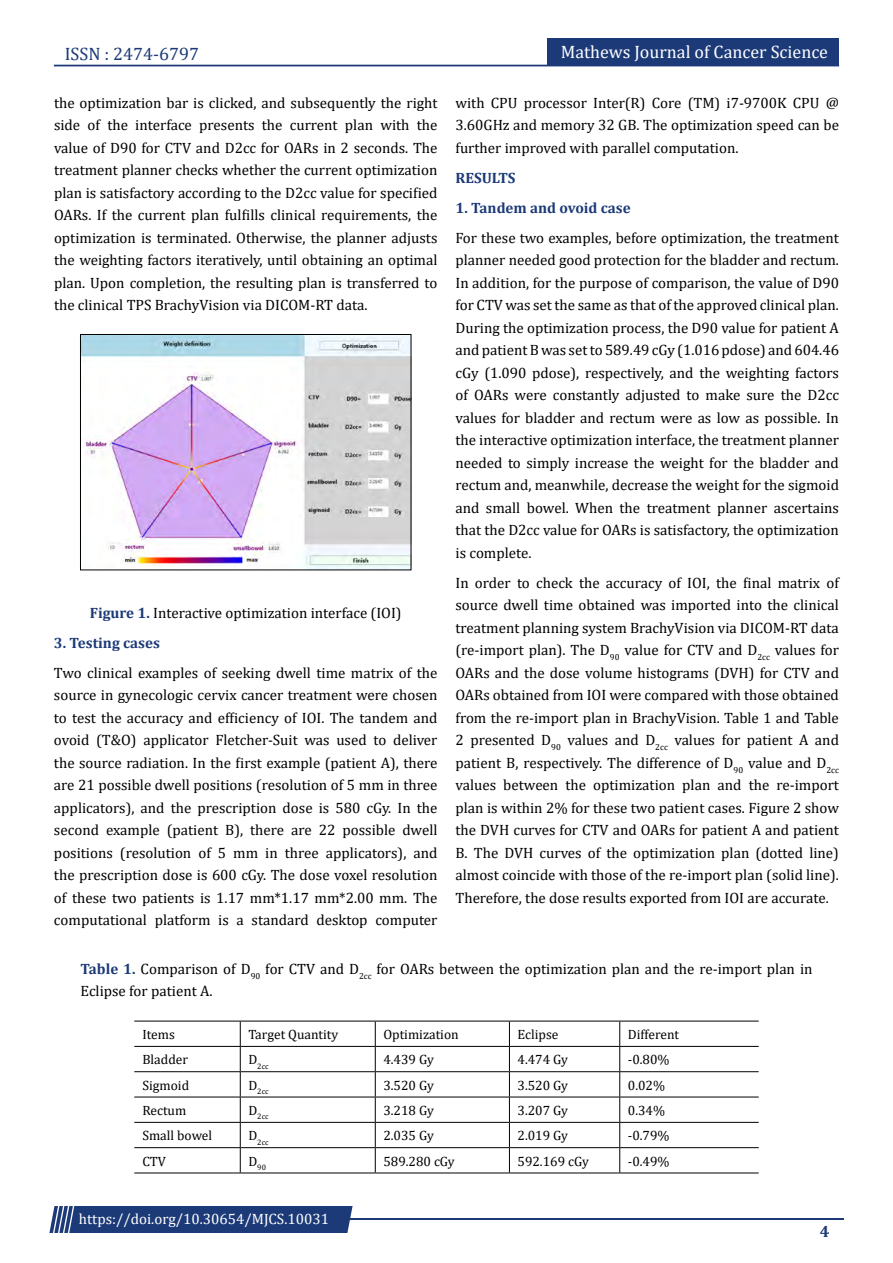
<style>
.page{position:relative;width:893px;height:1263px;background:#fff}
.page>*{position:absolute;margin:0;border:0;box-sizing:border-box;transform-origin:0 0}
.t1{font:18px "Cambria";color:#fff}
.t2{font:18px "Cambria";color:#1c3a78}
.t3{font:700 16.5px "Cambria";color:#1c3a78}
.t4{font:15px/22.5px "Cambria";color:#000;text-align:justify}
.t5{font:700 15px "Cambria";color:#1c3a78}
.t6{font:15px "Cambria";color:#fff}
.t7{font:13.5px "Cambria";color:#000}
.t8{font:7.8px "Cambria";color:#000}
.s1{font-weight:700;color:#1c3a78}
</style>
<div class="page">
<div style="left:54px;top:65px;width:785px;height:1px;border:1px solid #1c3a78"></div>
<div style="left:548px;top:39px;width:291px;height:27px;background:#1c3a78"></div>
<hr style="left:310px;top:1219px;width:534px;height:1px;background:#1c3a78">
<div style="left:49px;top:1206px;width:304px;height:27px;background:#1c3a78"></div>
<img style="left:82px;top:336px;width:327px;height:232px">
<div style="left:80px;top:334px;width:331px;height:236px;border:1px solid #000"></div>
<hr style="left:134px;top:1021px;width:106px;height:1px;background:#000">
<hr style="left:240px;top:1021px;width:135px;height:1px;background:#000">
<hr style="left:375px;top:1021px;width:134px;height:1px;background:#000">
<hr style="left:509px;top:1021px;width:111px;height:1px;background:#000">
<hr style="left:620px;top:1021px;width:139px;height:1px;background:#000">
<hr style="left:134px;top:1046px;width:106px;height:1px;background:#000">
<hr style="left:240px;top:1046px;width:135px;height:1px;background:#000">
<hr style="left:375px;top:1046px;width:134px;height:1px;background:#000">
<hr style="left:509px;top:1046px;width:111px;height:1px;background:#000">
<hr style="left:620px;top:1046px;width:139px;height:1px;background:#000">
<hr style="left:134px;top:1071px;width:106px;height:1px;background:#000">
<hr style="left:240px;top:1071px;width:135px;height:1px;background:#000">
<hr style="left:375px;top:1071px;width:134px;height:1px;background:#000">
<hr style="left:509px;top:1071px;width:111px;height:1px;background:#000">
<hr style="left:620px;top:1071px;width:139px;height:1px;background:#000">
<hr style="left:134px;top:1097px;width:106px;height:1px;background:#000">
<hr style="left:240px;top:1097px;width:135px;height:1px;background:#000">
<hr style="left:375px;top:1097px;width:134px;height:1px;background:#000">
<hr style="left:509px;top:1097px;width:111px;height:1px;background:#000">
<hr style="left:620px;top:1097px;width:139px;height:1px;background:#000">
<hr style="left:134px;top:1122px;width:106px;height:1px;background:#000">
<hr style="left:240px;top:1122px;width:135px;height:1px;background:#000">
<hr style="left:375px;top:1122px;width:134px;height:1px;background:#000">
<hr style="left:509px;top:1122px;width:111px;height:1px;background:#000">
<hr style="left:620px;top:1122px;width:139px;height:1px;background:#000">
<hr style="left:134px;top:1147px;width:106px;height:1px;background:#000">
<hr style="left:240px;top:1147px;width:135px;height:1px;background:#000">
<hr style="left:375px;top:1147px;width:134px;height:1px;background:#000">
<hr style="left:509px;top:1147px;width:111px;height:1px;background:#000">
<hr style="left:620px;top:1147px;width:139px;height:1px;background:#000">
<hr style="left:134px;top:1172px;width:106px;height:1px;background:#000">
<hr style="left:240px;top:1172px;width:135px;height:1px;background:#000">
<hr style="left:375px;top:1172px;width:134px;height:1px;background:#000">
<hr style="left:509px;top:1172px;width:111px;height:1px;background:#000">
<hr style="left:620px;top:1172px;width:139px;height:1px;background:#000">
<svg style="left:240px;top:1021px;width:1px;height:151px"></svg>
<svg style="left:375px;top:1021px;width:1px;height:151px"></svg>
<svg style="left:509px;top:1021px;width:1px;height:151px"></svg>
<svg style="left:619px;top:1021px;width:1px;height:151px"></svg>
<p class="t2" style="left:65px;top:43px;width:136px">ISSN : 2474-6797</p>
<p class="t4" style="left:54px;top:91px;width:385px">the optimization bar is clicked, and subsequently the right side of the interface presents the current plan with the value of D90 for CTV and D2cc for OARs in 2 seconds. The treatment planner checks whether the current optimization plan is satisfactory according to the D2cc value for specified OARs. If the current plan fulfills clinical requirements, the optimization is terminated. Otherwise, the planner adjusts the weighting factors iteratively, until obtaining an optimal plan. Upon completion, the resulting plan is transferred to the clinical TPS BrachyVision via DICOM-RT data.</p>
<p class="t4" style="left:90px;top:601px;width:313px"><span class="s1">Figure 1.</span> Interactive optimization interface (IOI)</p>
<p class="t5" style="left:54px;top:632px;width:107px">3. Testing cases</p>
<p class="t4" style="left:54px;top:661px;width:385px">Two clinical examples of seeking dwell time matrix of the source in gynecologic cervix cancer treatment were chosen to test the accuracy and efficiency of IOI. The tandem and ovoid (T&amp;O) applicator Fletcher-Suit was used to deliver the source radiation. In the first example (patient A), there are 21 possible dwell positions (resolution of 5 mm in three applicators), and the prescription dose is 580 cGy. In the second example (patient B), there are 22 possible dwell positions (resolution of 5 mm in three applicators), and the prescription dose is 600 cGy. The dose voxel resolution of these two patients is 1.17 mm*1.17 mm*2.00 mm. The computational platform is a standard desktop computer</p>
<p class="t1" style="left:561px;top:41px;width:269px">Mathews Journal of Cancer Science</p>
<p class="t4" style="left:455px;top:91px;width:385px">with CPU processor Inter(R) Core (TM) i7-9700K CPU @ 3.60GHz and memory 32 GB. The optimization speed can be further improved with parallel computation.</p>
<p class="t5" style="left:455px;top:167px;width:61px">RESULTS</p>
<p class="t5" style="left:455px;top:197px;width:177px">1. Tandem and ovoid case</p>
<p class="t4" style="left:455px;top:226px;width:385px">For these two examples, before optimization, the treatment planner needed good protection for the bladder and rectum.<br>In addition, for the purpose of comparison, the value of D90 for CTV was set the same as that of the approved clinical plan.<br>During the optimization process, the D90 value for patient A and patient B was set to 589.49 cGy (1.016 pdose) and 604.46 cGy (1.090 pdose), respectively, and the weighting factors of OARs were constantly adjusted to make sure the D2cc values for bladder and rectum were as low as possible. In the interactive optimization interface, the treatment planner needed to simply increase the weight for the bladder and rectum and, meanwhile, decrease the weight for the sigmoid and small bowel. When the treatment planner ascertains that the D2cc value for OARs is satisfactory, the optimization is complete.</p>
<p class="t4" style="left:455px;top:571px;width:385px">In order to check the accuracy of IOI, the final matrix of source dwell time obtained was imported into the clinical treatment planning system BrachyVision via DICOM-RT data (re-import plan). The D<sub>90</sub> value for CTV and D<sub>2cc</sub> values for OARs and the dose volume histograms (DVH) for CTV and OARs obtained from IOI were compared with those obtained from the re-import plan in BrachyVision. Table 1 and Table 2 presented D<sub>90</sub> values and D<sub>2cc</sub> values for patient A and patient B, respectively. The difference of D<sub>90</sub> value and D<sub>2cc </sub>values between the optimization plan and the re-import plan is within 2% for these two patient cases. Figure 2 show the DVH curves for CTV and OARs for patient A and patient B. The DVH curves of the optimization plan (dotted line) almost coincide with those of the re-import plan (solid line).<br>Therefore, the dose results exported from IOI are accurate.</p>
<p class="t4" style="left:80px;top:957px;width:734px"><span class="s1">Table 1.</span> Comparison of D<sub>90</sub> for CTV and D<sub>2cc</sub> for OARs between the optimization plan and the re-import plan in<br>Eclipse for patient A.</p>
<p class="t7" style="left:142px;top:1026px;width:34px">Items</p>
<p class="t7" style="left:248px;top:1026px;width:91px">Target Quantity</p>
<p class="t7" style="left:383px;top:1026px;width:77px">Optimization</p>
<p class="t7" style="left:517px;top:1026px;width:42px">Eclipse</p>
<p class="t7" style="left:628px;top:1026px;width:53px">Different</p>
<p class="t7" style="left:142px;top:1052px;width:47px">Bladder</p>
<p class="t8" style="left:248px;top:1061px;width:22px"><sup>D</sup>2cc</p>
<p class="t7" style="left:383px;top:1052px;width:52px">4.439 Gy</p>
<p class="t7" style="left:517px;top:1052px;width:52px">4.474 Gy</p>
<p class="t7" style="left:628px;top:1052px;width:43px">-0.80%</p>
<p class="t7" style="left:142px;top:1077px;width:48px">Sigmoid</p>
<p class="t8" style="left:248px;top:1087px;width:22px"><sup>D</sup>2cc</p>
<p class="t7" style="left:383px;top:1077px;width:52px">3.520 Gy</p>
<p class="t7" style="left:517px;top:1077px;width:52px">3.520 Gy</p>
<p class="t7" style="left:628px;top:1077px;width:39px">0.02%</p>
<p class="t7" style="left:142px;top:1102px;width:45px">Rectum</p>
<p class="t8" style="left:248px;top:1112px;width:22px"><sup>D</sup>2cc</p>
<p class="t7" style="left:383px;top:1102px;width:52px">3.218 Gy</p>
<p class="t7" style="left:517px;top:1102px;width:52px">3.207 Gy</p>
<p class="t7" style="left:628px;top:1102px;width:39px">0.34%</p>
<p class="t7" style="left:142px;top:1128px;width:71px">Small bowel</p>
<p class="t8" style="left:248px;top:1137px;width:22px"><sup>D</sup>2cc</p>
<p class="t7" style="left:383px;top:1128px;width:52px">2.035 Gy</p>
<p class="t7" style="left:517px;top:1128px;width:52px">2.019 Gy</p>
<p class="t7" style="left:628px;top:1128px;width:43px">-0.79%</p>
<p class="t7" style="left:142px;top:1153px;width:25px">CTV</p>
<p class="t8" style="left:248px;top:1163px;width:19px"><sup>D</sup>90</p>
<p class="t7" style="left:383px;top:1153px;width:73px">589.280 cGy</p>
<p class="t7" style="left:517px;top:1153px;width:73px">592.169 cGy</p>
<p class="t7" style="left:628px;top:1153px;width:43px">-0.49%</p>
<p class="t6" style="left:79px;top:1210px;width:252px">https://doi.org/10.30654/MJCS.10031</p>
<p class="t3" style="left:820px;top:1220px;width:11px">4</p>
</div>
